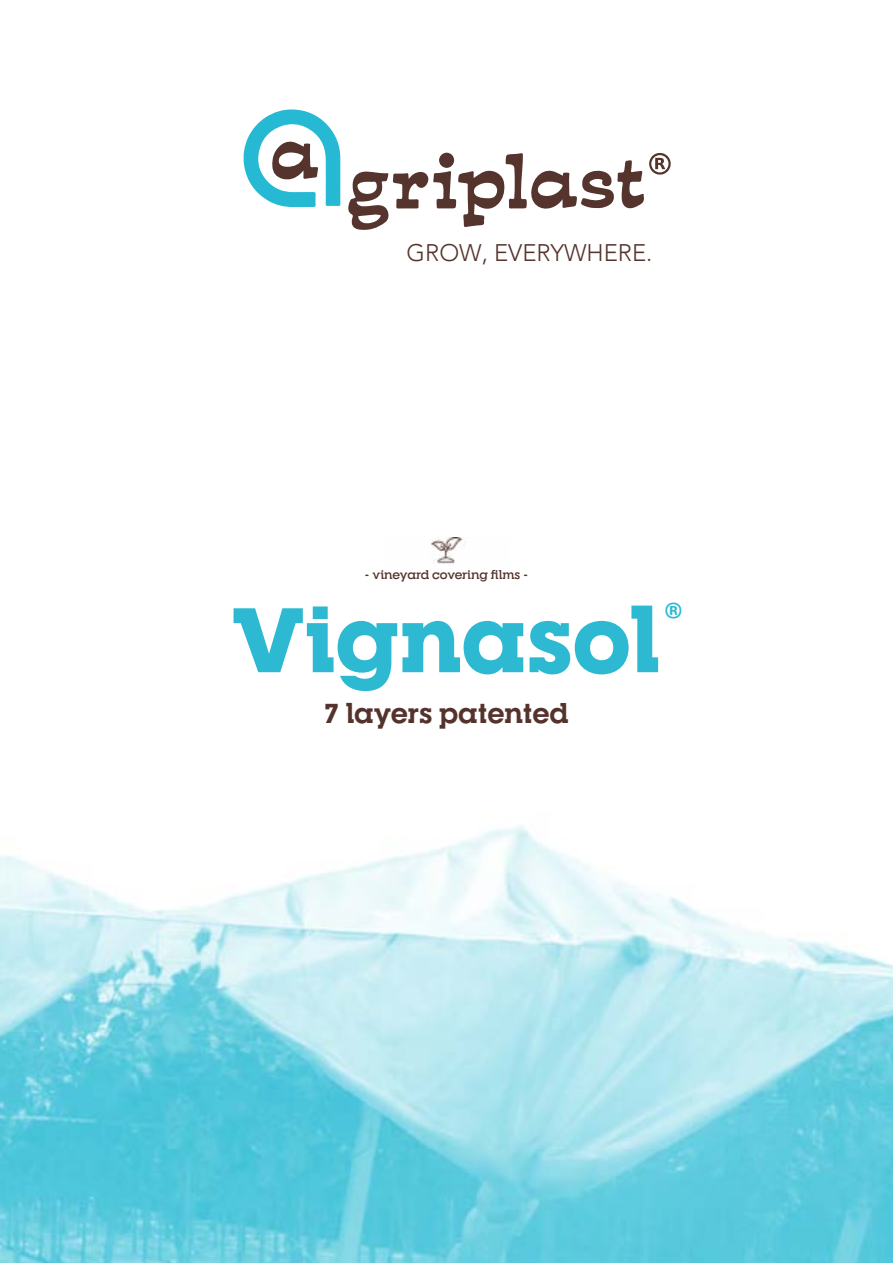
<style>
.page{position:relative;width:893px;height:1263px;background:#fff}
.page>*{position:absolute;margin:0;border:0;box-sizing:border-box;transform-origin:0 0}
.t1{font:900 90px "RNS Camelia";letter-spacing:-.01em;color:#2db9d2}
.t2{font:800 27px "RNS Camelia";letter-spacing:-.01em;color:#55332d}
.t3{font:300 24px "Avenir";color:#55342d}
.t4{font:900 21px "RNS Camelia";color:#2db9d2}
.t5{font:700 12px "RNS Camelia";letter-spacing:-.01em;color:#55332d}
</style>
<div class="page">
<img style="left:431px;top:538px;width:35px;height:26px">
<svg style="left:243px;top:109px;width:97px;height:98px"></svg>
<svg style="left:348px;top:153px;width:323px;height:77px"></svg>
<img style="left:0;top:825px;width:893px;height:438px">
<h3 class="t3" style="left:407px;top:239px;width:247px">GROW, EVERYWHERE.</h3>
<p class="t5" style="left:364px;top:568px;width:165px">- vineyard covering films -</p>
<h3 class="t4" style="left:665px;top:597px;width:18px">®</h3>
<h1 class="t1" style="left:232px;top:582px;width:431px">Vignasol</h1>
<h2 class="t2" style="left:324px;top:697px;width:246px">7 layers patented</h2>
</div>
